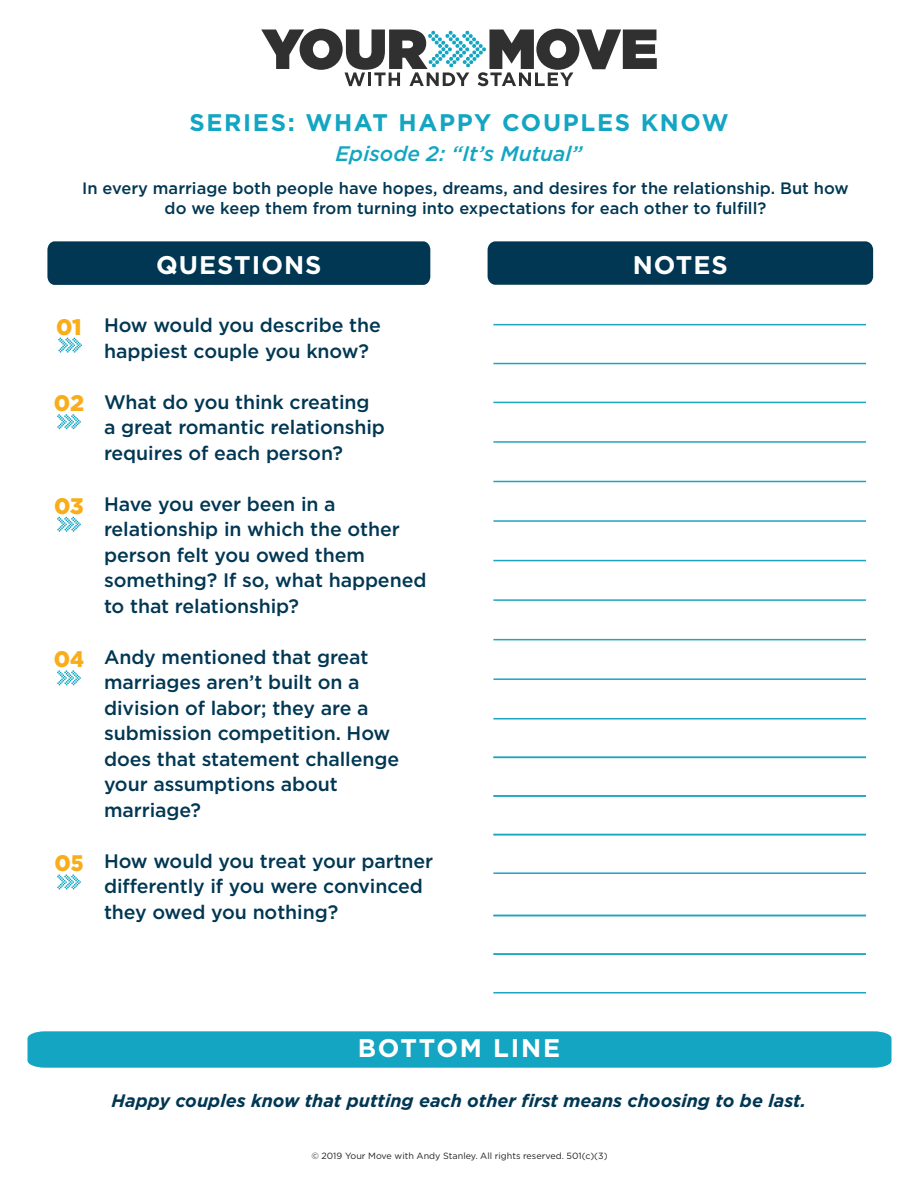
<style>
.page{position:relative;width:918px;height:1188px;background:#fff}
.page>*{position:absolute;margin:0;border:0;box-sizing:border-box;transform-origin:0 0}
.t1{font:700 25.5px "Gotham";letter-spacing:.04em;color:#fff}
.t2{font:700 25.5px "Gotham";letter-spacing:.07em;color:#fff}
.t3{font:700 24px "Gotham";letter-spacing:.07em;color:#13a5c2}
.t4{font:900 22.5px "Gotham";letter-spacing:-.01em;color:#f9ad1a}
.t5{font:italic 500 21px "Gotham";color:#13a5c2}
.t6{font:500 19.5px/25.5px "Gotham";letter-spacing:-.005em;color:#013753}
.t7{font:italic 700 18px "Gotham";color:#013753}
.t8{font:500 16.5px/19.8px "Gotham";color:#013753;text-align:center}
.t9{font:9px "Gotham";color:#231f20}
</style>
<div class="page">
<div style="left:28px;top:1031px;width:864px;height:37px;background:#13a5c2"></div>
<div style="left:488px;top:241px;width:385px;height:44px;background:#013753;border-radius:8px"></div>
<div style="left:47px;top:241px;width:383px;height:44px;background:#013753"></div>
<svg style="left:58px;top:337px;width:24px;height:16px"></svg>
<svg style="left:57px;top:414px;width:24px;height:15px"></svg>
<svg style="left:57px;top:517px;width:24px;height:15px"></svg>
<svg style="left:57px;top:670px;width:24px;height:15px"></svg>
<hr style="left:493px;top:324px;width:373px;height:1px;background:#1da4c1">
<hr style="left:493px;top:363px;width:373px;height:1px;background:#1da4c1">
<hr style="left:493px;top:402px;width:373px;height:1px;background:#1da4c1">
<hr style="left:493px;top:441px;width:373px;height:2px;background:#1da4c1">
<hr style="left:493px;top:481px;width:373px;height:1px;background:#1da4c1">
<hr style="left:493px;top:520px;width:373px;height:2px;background:#1da4c1">
<hr style="left:493px;top:560px;width:373px;height:1px;background:#1da4c1">
<hr style="left:493px;top:599px;width:373px;height:2px;background:#1da4c1">
<hr style="left:493px;top:639px;width:373px;height:1px;background:#1da4c1">
<hr style="left:493px;top:678px;width:373px;height:2px;background:#1da4c1">
<hr style="left:493px;top:718px;width:373px;height:1px;background:#1da4c1">
<hr style="left:493px;top:757px;width:373px;height:1px;background:#1da4c1">
<hr style="left:493px;top:795px;width:373px;height:2px;background:#1da4c1">
<hr style="left:493px;top:915px;width:373px;height:1px;background:#1da4c1">
<hr style="left:493px;top:834px;width:373px;height:1px;background:#1da4c1">
<hr style="left:493px;top:953px;width:373px;height:2px;background:#1da4c1">
<hr style="left:493px;top:992px;width:373px;height:1px;background:#1da4c1">
<hr style="left:493px;top:872px;width:373px;height:2px;background:#1da4c1">
<svg style="left:261px;top:29px;width:396px;height:57px"></svg>
<svg style="left:57px;top:874px;width:24px;height:16px"></svg>
<p class="t3" style="left:189px;top:109px;width:541px">SERIES: WHAT HAPPY COUPLES KNOW</p>
<p class="t5" style="left:335px;top:142px;width:249px">Episode 2: “It’s Mutual”</p>
<p class="t8" style="left:82px;top:178px;width:768px">In every marriage both people have hopes, dreams, and desires for the relationship. But how do we keep them from turning into expectations for each other to fulfill?</p>
<p class="t4" style="left:56px;top:311px;width:27px">01</p>
<p class="t4" style="left:54px;top:388px;width:32px">02</p>
<p class="t4" style="left:54px;top:490px;width:31px">03</p>
<p class="t4" style="left:54px;top:644px;width:31px">04</p>
<p class="t4" style="left:54px;top:848px;width:31px">05</p>
<h1 class="t1" style="left:156px;top:250px;width:167px">QUESTIONS</h1>
<h1 class="t1" style="left:633px;top:250px;width:97px">NOTES</h1>
<p class="t6" style="left:104px;top:312px;width:278px">How would you describe the happiest couple you know?</p>
<p class="t6" style="left:104px;top:389px;width:282px">What do you think creating a great romantic relationship requires of each person?</p>
<p class="t6" style="left:104px;top:491px;width:324px">Have you ever been in a relationship in which the other person felt you owed them something? If so, what happened to that relationship?</p>
<p class="t6" style="left:104px;top:644px;width:297px">Andy mentioned that great marriages aren’t built on a division of labor; they are a submission competition. How does that statement challenge your assumptions about marriage?</p>
<p class="t6" style="left:104px;top:848px;width:331px">How would you treat your partner differently if you were convinced they owed you nothing?</p>
<h1 class="t2" style="left:358px;top:1033px;width:204px">BOTTOM LINE</h1>
<p class="t7" style="left:112px;top:1089px;width:696px">Happy couples know that putting each other first means choosing to be last.</p>
<p class="t9" style="left:311px;top:1150px;width:298px">© 2019 Your Move with Andy Stanley. All rights reserved. 501(c)(3)</p>
</div>
